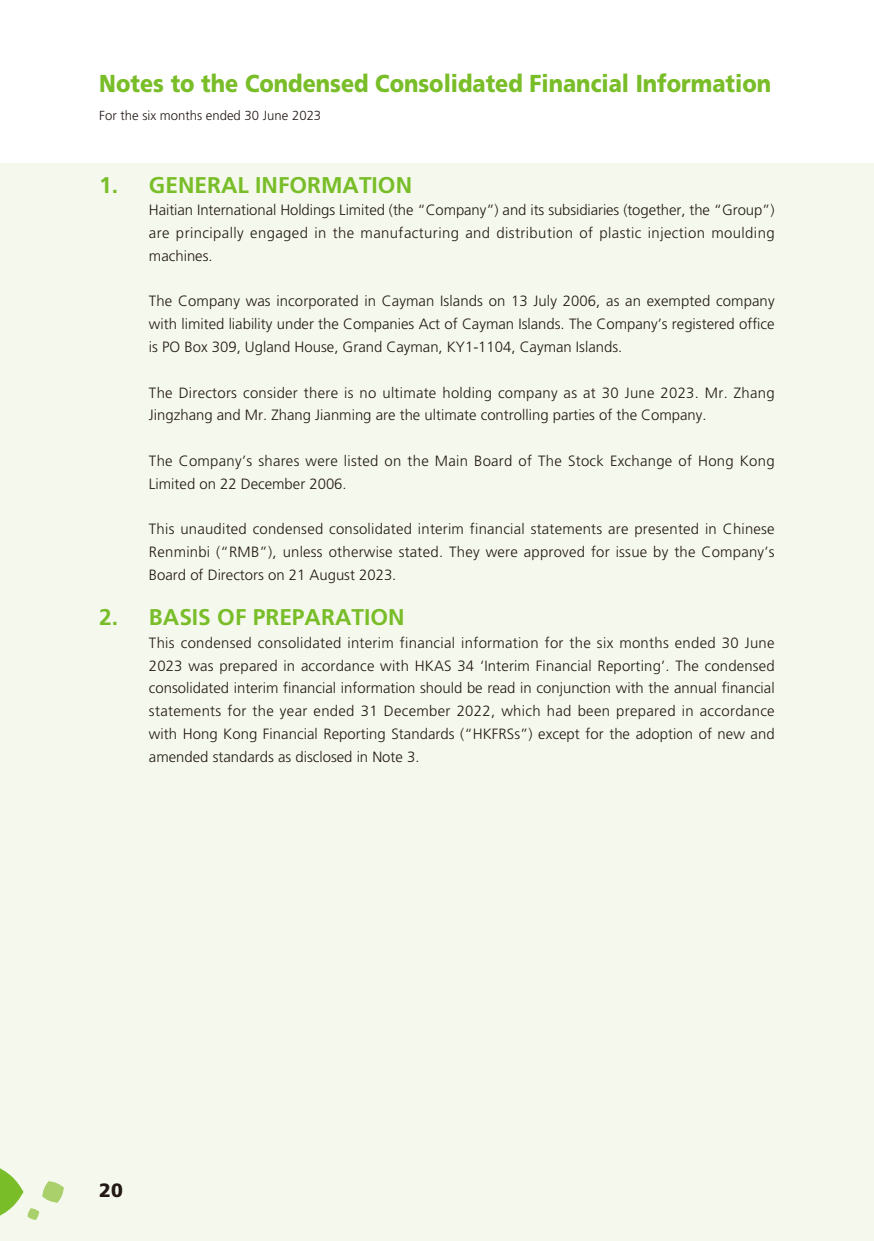
<style>
.page{position:relative;width:874px;height:1241px;background:#fff}
.page>*{position:absolute;margin:0;border:0;box-sizing:border-box;transform-origin:0 0}
.t1{font:900 24.5px "Frutiger LT Std";color:#79bd29;scale:.88 1}
.t2{font:700 22.75px "Frutiger LT Std";color:#79bd29}
.t3{font:900 19.25px "Frutiger LT Std";color:#231916}
.t4{font:300 14.88px/22.8px "Frutiger LT Std";color:#231916;text-align:justify}
.t5{font:300 14.88px/22.8px "Frutiger LT Std";letter-spacing:.02em;color:#231916}
.t6{font:300 13.12px "Frutiger LT Std";color:#231916}
</style>
<div class="page">
<div style="left:0;top:164px;width:873px;height:1076px;background:#f5f9ed"></div>
<svg style="left:0;top:1168px;width:64px;height:51px"></svg>
<h1 class="t1" style="left:99px;top:72px;width:764px">Notes to the Condensed Consolidated Financial Information</h1>
<p class="t6" style="left:99px;top:109px;width:223px">For the six months ended 30 June 2023</p>
<h2 class="t2" style="left:99px;top:174px;width:314px">1. GENERAL INFORMATION</h2>
<p class="t4" style="left:149px;top:200px;width:627px">Haitian International Holdings Limited (the “Company”) and its subsidiaries (together, the “Group”) are principally engaged in the manufacturing and distribution of plastic injection moulding machines.</p>
<p class="t4" style="left:149px;top:291px;width:627px">The Company was incorporated in Cayman Islands on 13 July 2006, as an exempted company with limited liability under the Companies Act of Cayman Islands. The Company’s registered office is PO Box 309, Ugland House, Grand Cayman, KY1-1104, Cayman Islands.</p>
<p class="t4" style="left:149px;top:382px;width:627px">The Directors consider there is no ultimate holding company as at 30 June 2023. Mr. Zhang<br>Jingzhang and Mr. Zhang Jianming are the ultimate controlling parties of the Company.</p>
<p class="t5" style="left:149px;top:450px;width:627px">The Company’s shares were listed on the Main Board of The Stock Exchange of Hong Kong<br>Limited on 22 December 2006.</p>
<p class="t4" style="left:149px;top:518px;width:627px">This unaudited condensed consolidated interim financial statements are presented in Chinese Renminbi (“RMB”), unless otherwise stated. They were approved for issue by the Company’s Board of Directors on 21 August 2023.</p>
<h2 class="t2" style="left:99px;top:606px;width:306px">2. BASIS OF PREPARATION</h2>
<p class="t4" style="left:149px;top:632px;width:627px">This condensed consolidated interim financial information for the six months ended 30 June 2023 was prepared in accordance with HKAS 34 ‘Interim Financial Reporting’. The condensed consolidated interim financial information should be read in conjunction with the annual financial statements for the year ended 31 December 2022, which had been prepared in accordance with Hong Kong Financial Reporting Standards (“HKFRSs”) except for the adoption of new and amended standards as disclosed in Note 3.</p>
<p class="t3" style="left:99px;top:1181px;width:25px">20</p>
</div>
